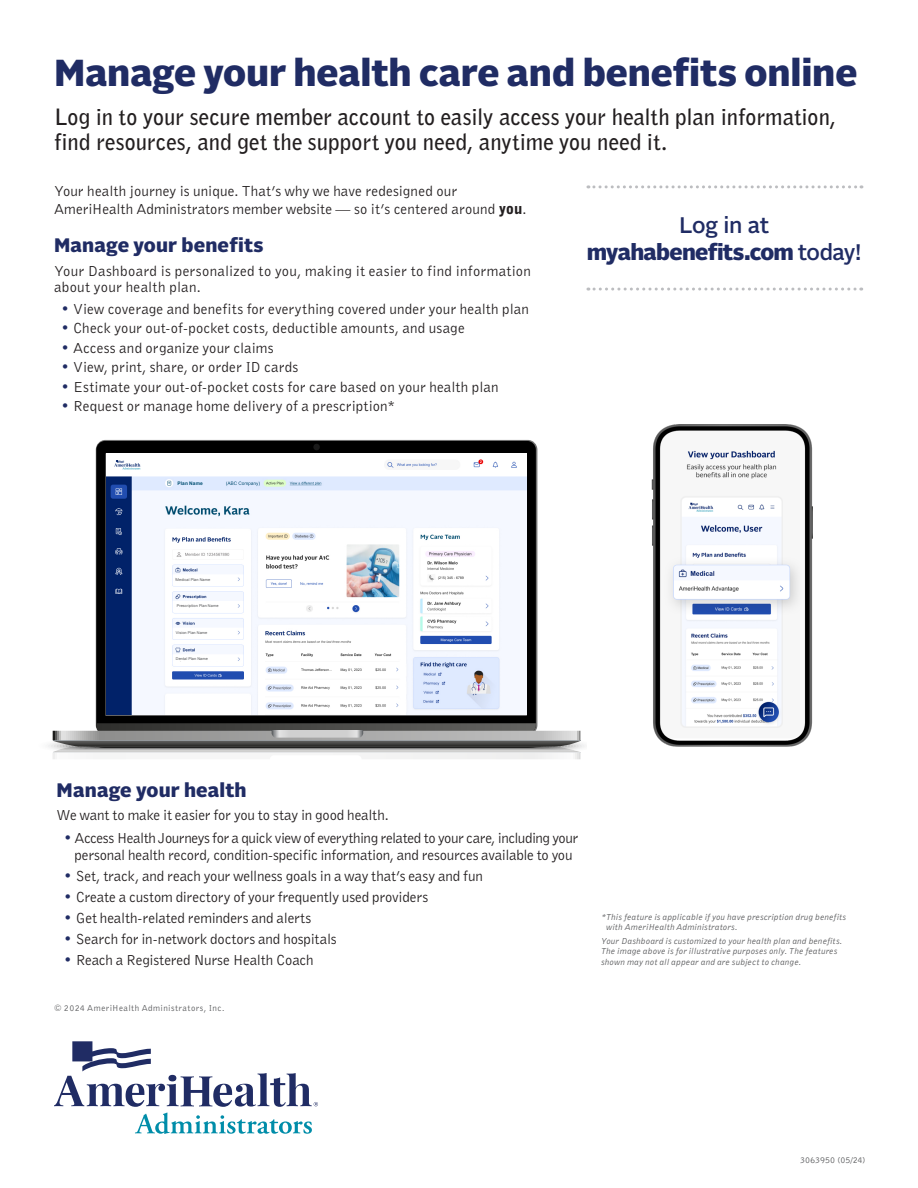
<style>
.page{position:relative;width:918px;height:1188px;background:#fff}
.page>*{position:absolute;margin:0;border:0;box-sizing:border-box;transform-origin:0 0}
.NP_H1{font:900 37.5px "Alrightv 2 Normal LP";color:#202c64}
.SUB_H1{font:700 22.5px/25.5px "Bell Gothic";letter-spacing:.005em;color:#231f20}
.CTA-_BODY{font:900 22.5px/27px "Alrightv 2 Normal LP";letter-spacing:-.03em;color:#202c64;text-align:center}
.H1-_BODY{font:900 19.5px "Alrightv 2 Normal LP";letter-spacing:.01em;color:#202c64}
.BODY{font:15px/18px "Bell Gothic";color:#231f20}
.BODY-2{font:15px/16.5px "Bell Gothic";letter-spacing:-.025em;color:#231f20;text-align:center}
.BODY-3{font:15px/16.5px "Bell Gothic";letter-spacing:.02em;color:#231f20}
.DISCLAIMER{font:italic 9px/10.5px "Bell Gothic";letter-spacing:.025em;color:#57585a}
.DISCLAIMER-2{font:9px "Bell Gothic";letter-spacing:.045em;color:#57585a}
.JOB_and_ITEM_NUMBER{font:9px "Bell Gothic";color:#57585a}
.t1{font:700 4.8px "Arial";letter-spacing:.025em;color:#004e71}
.t2{font:3.9px "Arial";letter-spacing:.02em;color:#57585a}
.s1{font-weight:900}
.s2{color:#202c64}
.s3{font-weight:500}
</style>
<div class="page">
<svg style="left:588px;top:185px;width:274px;height:3px"></svg>
<svg style="left:588px;top:288px;width:274px;height:3px"></svg>
<svg style="left:96px;top:441px;width:440px;height:282px;background:#0b0d10"></svg>
<svg style="left:48px;top:723px;width:537px;height:36px"></svg>
<div style="left:313px;top:444px;width:7px;height:6px;background:#1a1a1a;border-radius:50%"></div>
<img style="left:107px;top:453px;width:419px;height:261px">
<img style="left:651px;top:424px;width:162px;height:323px">
<div style="left:433px;top:540px;width:29px;height:5px;background:#fff"></div>
<div style="left:433px;top:580px;width:31px;height:5px;background:#fff"></div>
<svg style="left:135px;top:1113px;width:177px;height:21px"></svg>
<svg style="left:54px;top:1041px;width:264px;height:66px"></svg>
<div style="left:176px;top:577px;width:45px;height:5px;background:#fff"></div>
<div style="left:176px;top:602px;width:44px;height:6px;background:#fff"></div>
<div style="left:176px;top:629px;width:44px;height:6px;background:#fff"></div>
<div style="left:176px;top:655px;width:44px;height:6px;background:#fff"></div>
<div style="left:176px;top:698px;width:65px;height:10px;background:#fff"></div>
<div style="left:176px;top:480px;width:49px;height:8px;background:#dfeaff"></div>
<p class="NP_H1" style="left:54px;top:45px;width:805px">Manage your health care and benefits online</p>
<p class="SUB_H1" style="left:54px;top:104px;width:784px">Log in to your secure member account to easily access your health plan information, find resources, and get the support you need, anytime you need it.</p>
<p class="BODY" style="left:54px;top:182px;width:474px">Your health journey is unique. That’s why we have redesigned our<br>AmeriHealth Administrators member website — so it’s centered around <span class="s1">you</span>.</p>
<p class="H1-_BODY" style="left:54px;top:231px;width:211px">Manage your benefits</p>
<p class="BODY-3" style="left:54px;top:262px;width:479px">Your Dashboard is personalized to you, making it easier to find information about your health plan.</p>
<p class="BODY" style="left:61px;top:300px;width:470px"><span class="s2">•</span> View coverage and benefits for everything covered under your health plan</p>
<p class="BODY" style="left:61px;top:319px;width:405px"><span class="s2">•</span> Check your out-of-pocket costs, deductible amounts, and usage</p>
<p class="BODY" style="left:61px;top:339px;width:214px"><span class="s2">•</span> Access and organize your claims</p>
<p class="BODY" style="left:61px;top:358px;width:239px"><span class="s2">•</span> View, print, share, or order ID cards</p>
<p class="BODY" style="left:61px;top:378px;width:439px"><span class="s2">•</span> Estimate your out-of-pocket costs for care based on your health plan</p>
<p class="BODY" style="left:61px;top:397px;width:336px"><span class="s2">•</span> Request or manage home delivery of a prescription*</p>
<p class="t1" style="left:177px;top:481px;width:27px">Plan Name</p>
<p class="t2" style="left:176px;top:577px;width:36px">Medical Plan Name</p>
<p class="t2" style="left:177px;top:603px;width:43px">Prescription Plan Name</p>
<p class="t2" style="left:176px;top:630px;width:33px">Vision Plan Name</p>
<p class="t2" style="left:176px;top:656px;width:34px">Dental Plan Name</p>
<p class="CTA-_BODY" style="left:587px;top:210px;width:276px"><span class="s3">Log in at </span>myahabenefits.com <span class="s3">today!</span></p>
<p class="H1-_BODY" style="left:57px;top:776px;width:192px">Manage your health</p>
<p class="BODY" style="left:57px;top:806px;width:334px">We want to make it easier for you to stay in good health.</p>
<p class="BODY-2" style="left:63px;top:830px;width:516px"><span class="s2">•</span> Access Health Journeys for a quick view of everything related to your care, including your personal health record, condition-specific information, and resources available to you</p>
<p class="BODY" style="left:63px;top:867px;width:421px"><span class="s2">•</span> Set, track, and reach your wellness goals in a way that’s easy and fun</p>
<p class="BODY" style="left:63px;top:888px;width:366px"><span class="s2">•</span> Create a custom directory of your frequently used providers</p>
<p class="BODY" style="left:63px;top:909px;width:250px"><span class="s2">•</span> Get health-related reminders and alerts</p>
<p class="BODY" style="left:63px;top:930px;width:275px"><span class="s2">•</span> Search for in-network doctors and hospitals</p>
<p class="BODY" style="left:63px;top:951px;width:252px"><span class="s2">•</span> Reach a Registered Nurse Health Coach</p>
<p class="DISCLAIMER-2" style="left:54px;top:1003px;width:172px">© 2024 AmeriHealth Administrators, Inc.</p>
<p class="DISCLAIMER" style="left:606px;top:912px;width:241px;text-indent:-5px">*This feature is applicable if you have prescription drug benefits with AmeriHealth Administrators.</p>
<p class="DISCLAIMER" style="left:601px;top:936px;width:243px">Your Dashboard is customized to your health plan and benefits.<br>The image above is for illustrative purposes only. The features shown may not all appear and are subject to change.</p>
<p class="JOB_and_ITEM_NUMBER" style="left:800px;top:1154px;width:67px">3063950 (05/24)</p>
</div>
